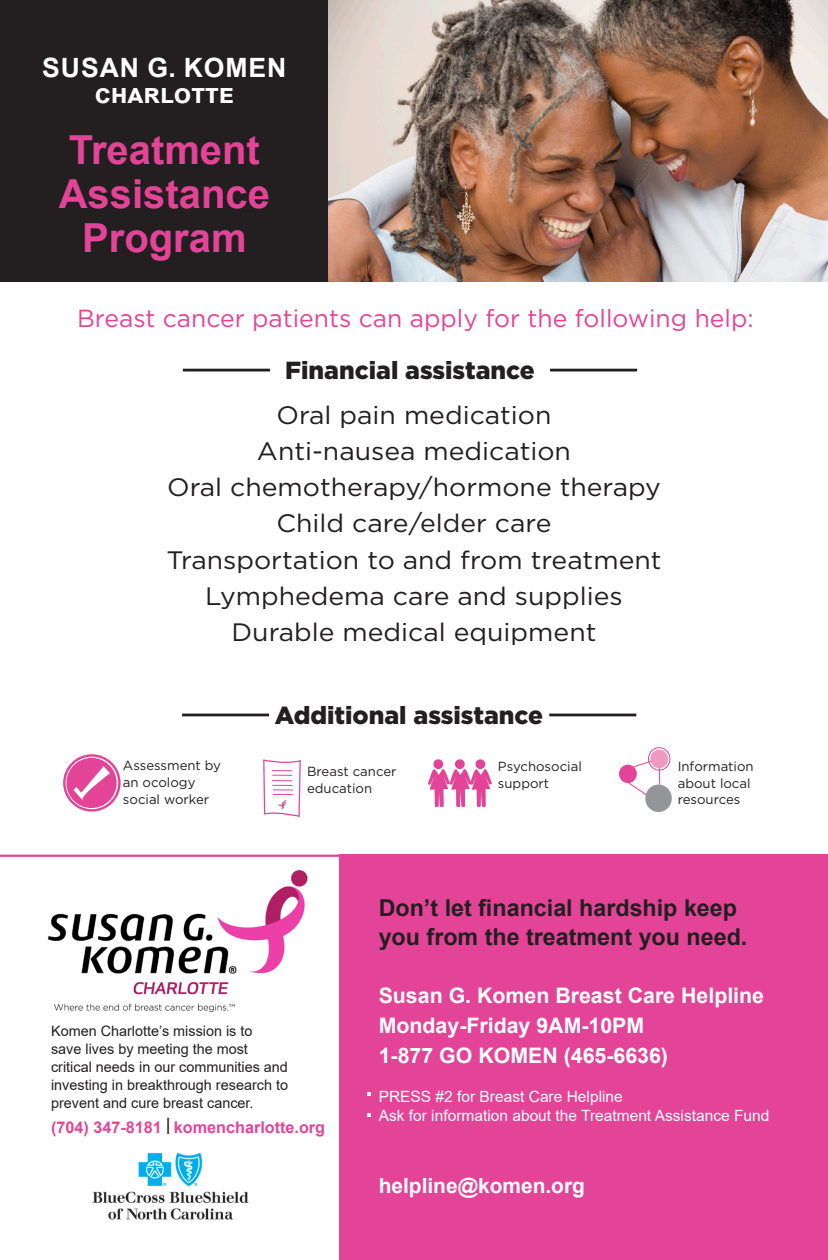
<style>
.page{position:relative;width:828px;height:1260px;background:#fff}
.page>*{position:absolute;margin:0;border:0;box-sizing:border-box;transform-origin:0 0}
.t1{font:700 40px "Arial";color:#e44498}
.t2{font:700 26.6px "Arial";letter-spacing:.035em;color:#fff}
.t3{font:25.2px "Gotham";color:#231f20;scale:1.06 1}
.t4{font:24.8px "Gotham";color:#e44498}
.t5{font:900 24.8px "Gotham";color:#231f20}
.t6{font:700 23.2px/28.8px "Arial";color:#231f20}
.t7{font:700 21.4px "Arial";color:#fff}
.t8{font:700 20.8px "Arial";color:#fff}
.t9{font:700 16.2px "Arial";color:#e44498}
.t10{font:15.6px "Arial";color:#fff}
.t11{font:14.4px/18px "Arial";color:#231f20}
.t12{font:13.2px/16.6px "Gotham";color:#231f20}
.s1{font-family:"Oswald";font-weight:400;color:#231f20}
</style>
<div class="page">
<div style="left:339px;top:855px;width:489px;height:405px;background:#e44498"></div>
<div style="left:0;top:0;width:329px;height:281px;background:#231f20"></div>
<img style="left:329px;top:0;width:499px;height:281px">
<svg style="left:367px;top:1113px;width:4px;height:4px"></svg>
<svg style="left:367px;top:1092px;width:4px;height:4px"></svg>
<div style="left:63px;top:754px;width:58px;height:58px;border:2px solid #e44498;border-radius:50%"></div>
<div style="left:66px;top:758px;width:51px;height:50px;background:#e44498;border-radius:50%"></div>
<svg style="left:73px;top:766px;width:37px;height:34px"></svg>
<svg style="left:263px;top:759px;width:38px;height:57px"></svg>
<img style="left:274px;top:799px;width:18px;height:12px">
<svg style="left:622px;top:761px;width:38px;height:34px"></svg>
<div style="left:650px;top:750px;width:18px;height:18px;background:#ee9bc3;border-radius:50%"></div>
<div style="left:648px;top:747px;width:22px;height:23px;border:1px solid #e44498;border-radius:50%"></div>
<div style="left:619px;top:765px;width:18px;height:18px;background:#e44498;border-radius:50%"></div>
<div style="left:645px;top:785px;width:27px;height:27px;background:#939598;border-radius:50%"></div>
<svg style="left:428px;top:759px;width:64px;height:48px"></svg>
<hr style="left:550px;top:369px;width:87px;height:2px;background:#231f20">
<hr style="left:183px;top:369px;width:87px;height:2px;background:#231f20">
<hr style="left:549px;top:714px;width:87px;height:2px;background:#231f20">
<hr style="left:182px;top:714px;width:87px;height:2px;background:#231f20">
<img style="left:47px;top:870px;width:261px;height:143px">
<img style="left:92px;top:1152px;width:157px;height:68px">
<hr style="left:0;top:855px;width:358px;height:2px;background:#e44498">
<p class="t2" style="left:42px;top:49px;width:246px">SUSAN G. KOMEN</p>
<p class="t2" style="left:95px;top:75px;width:140px">charlotte</p>
<p class="t1" style="left:69px;top:121px;width:193px">Treatment</p>
<p class="t1" style="left:59px;top:165px;width:213px">Assistance</p>
<p class="t1" style="left:82px;top:209px;width:166px">Program</p>
<p class="t4" style="left:77px;top:304px;width:678px">Breast cancer patients can apply for the following help:</p>
<p class="t5" style="left:285px;top:353px;width:251px">Financial assistance</p>
<p class="t3" style="left:277px;top:401px;width:261px">Oral pain medication</p>
<p class="t3" style="left:257px;top:437px;width:298px">Anti-nausea medication</p>
<p class="t3" style="left:167px;top:473px;width:467px">Oral chemotherapy/hormone therapy</p>
<p class="t3" style="left:277px;top:509px;width:261px">Child care/elder care</p>
<p class="t3" style="left:166px;top:547px;width:469px">Transportation to and from treatment</p>
<p class="t3" style="left:205px;top:583px;width:396px">Lymphedema care and supplies</p>
<p class="t3" style="left:232px;top:619px;width:346px">Durable medical equipment</p>
<p class="t12" style="left:123px;top:757px;width:100px">Assessment by</p>
<p class="t12" style="left:123px;top:774px;width:74px">an ocology</p>
<p class="t12" style="left:123px;top:791px;width:88px">social worker</p>
<p class="t5" style="left:275px;top:698px;width:270px">Additional assistance</p>
<p class="t12" style="left:307px;top:763px;width:91px">Breast cancer</p>
<p class="t12" style="left:307px;top:780px;width:67px">education</p>
<p class="t12" style="left:498px;top:758px;width:85px">Psychosocial</p>
<p class="t12" style="left:498px;top:775px;width:53px">support</p>
<p class="t12" style="left:678px;top:758px;width:78px">Information about local resources</p>
<p class="t6" style="left:379px;top:894px;width:370px">Don’t let financial hardship keep you from the treatment you need.</p>
<p class="t11" style="left:51px;top:1022px;width:238px">Komen Charlotte’s mission is to<br>save lives by meeting the most critical needs in our communities and investing in breakthrough research to prevent and cure breast cancer.</p>
<p class="t9" style="left:51px;top:1116px;width:276px">(704) 347-8181 <span class="s1">|</span> komencharlotte.org</p>
<p class="t7" style="left:379px;top:981px;width:387px">Susan G. Komen Breast Care Helpline</p>
<p class="t7" style="left:379px;top:1011px;width:267px">Monday-Friday 9AM-10PM</p>
<p class="t7" style="left:379px;top:1041px;width:291px">1-877 GO KOMEN (465-6636)</p>
<p class="t10" style="left:379px;top:1086px;width:246px">PRESS #2 for Breast Care Helpline</p>
<p class="t10" style="left:379px;top:1105px;width:392px">Ask for information about the Treatment Assistance Fund</p>
<p class="t8" style="left:379px;top:1171px;width:208px">helpline@komen.org</p>
</div>
